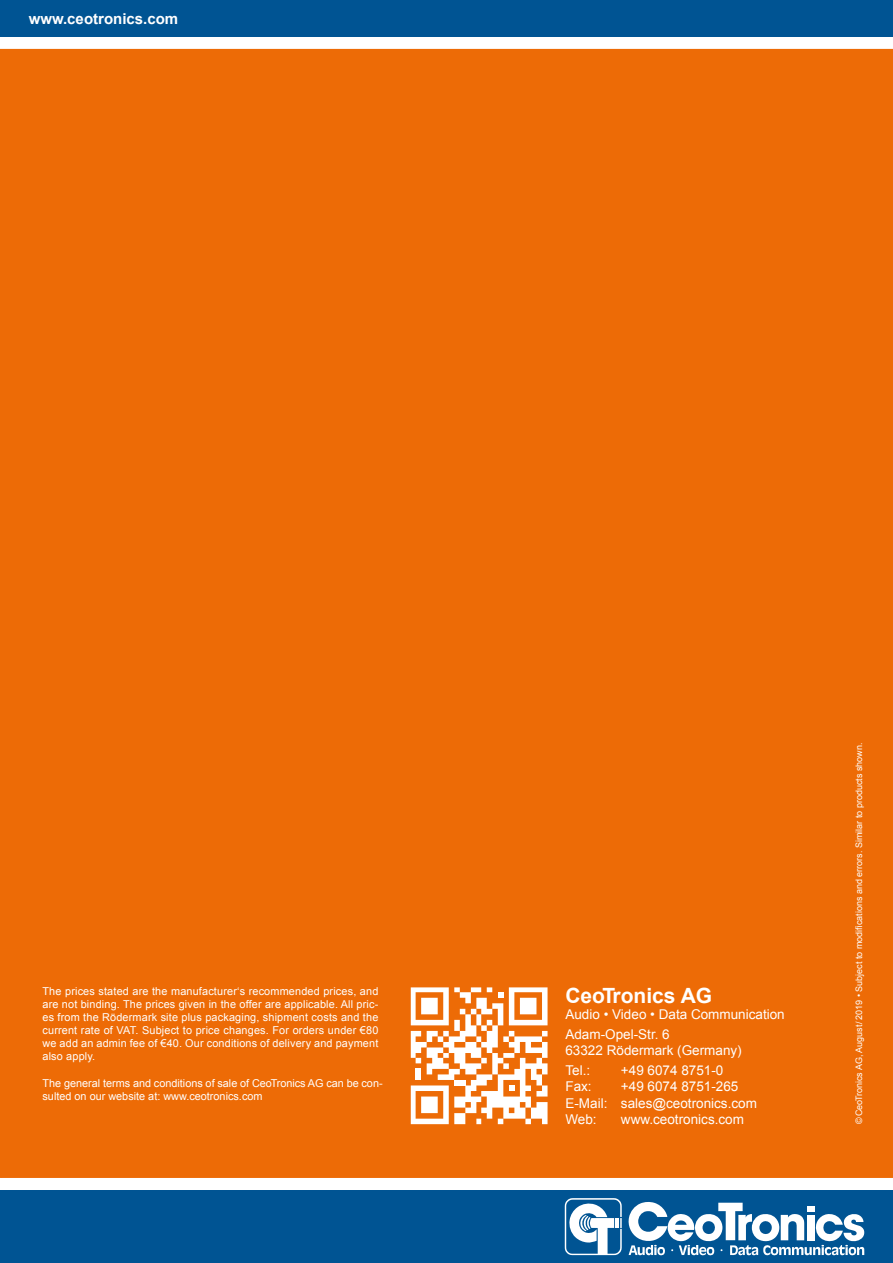
<style>
.page{position:relative;width:893px;height:1263px;background:#fff}
.page>*{position:absolute;margin:0;border:0;box-sizing:border-box;transform-origin:0 0}
.t1{font:700 21px "Arial";color:#fff}
.t2{font:700 15px "Arial";color:#fff}
.t3{font:13.5px/19.5px "Arial";color:#fff}
.t4{font:10.8px/13px "Arial";color:#fff;text-align:justify}
.t5{font:9px "Arial";color:#fff}
</style>
<div class="page">
<div style="left:0;top:0;width:893px;height:36px;background:#005493"></div>
<div style="left:0;top:1191px;width:893px;height:72px;background:#005493"></div>
<div style="left:0;top:49px;width:893px;height:1129px;background:#ed6b06"></div>
<svg style="left:565px;top:1198px;width:299px;height:57px"></svg>
<svg style="left:411px;top:987px;width:136px;height:137px"></svg>
<h2 class="t2" style="left:29px;top:8px;width:151px">www.ceotronics.com</h2>
<p class="t4" style="left:43px;top:985px;width:337px">The prices stated are the manufacturer‘s recommended prices, and are not binding. The prices given in the offer are applicable. All pric&shy;es from the Rödermark site plus packaging, shipment costs and the current rate of VAT. Subject to price changes. For orders under €80 we add an admin fee of €40. Our conditions of delivery and payment also apply.</p>
<p class="t4" style="left:43px;top:1076px;width:342px">The general terms and conditions of sale of CeoTronics AG can be con&shy;sulted on our website at: www.ceotronics.com</p>
<h1 class="t1" style="left:565px;top:981px;width:148px">CeoTronics AG</h1>
<p class="t3" style="left:565px;top:1005px;width:221px">Audio • Video • Data Communication<br>Adam-Opel-Str. 6</p>
<p class="t3" style="left:565px;top:1041px;width:178px">63322 Rödermark (Germany)<br>Tel.:</p>
<p class="t3" style="left:621px;top:1060px;width:104px">+49 6074 8751-0</p>
<p class="t3" style="left:565px;top:1078px;width:193px;line-height:16.5px;text-indent:55px">+49 6074 8751-265<br>E-Mail: sales@ceotronics.com<br>Web:</p>
<p class="t3" style="left:565px;top:1077px;width:28px">Fax:</p>
<p class="t3" style="left:621px;top:1110px;width:125px">www.ceotronics.com</p>
<p class="t5" style="left:853px;top:1124px;width:383px;rotate:-90deg">©CeoTronics AG, August/2019 • Subject to modifications and errors. Similar to products shown.</p>
</div>
